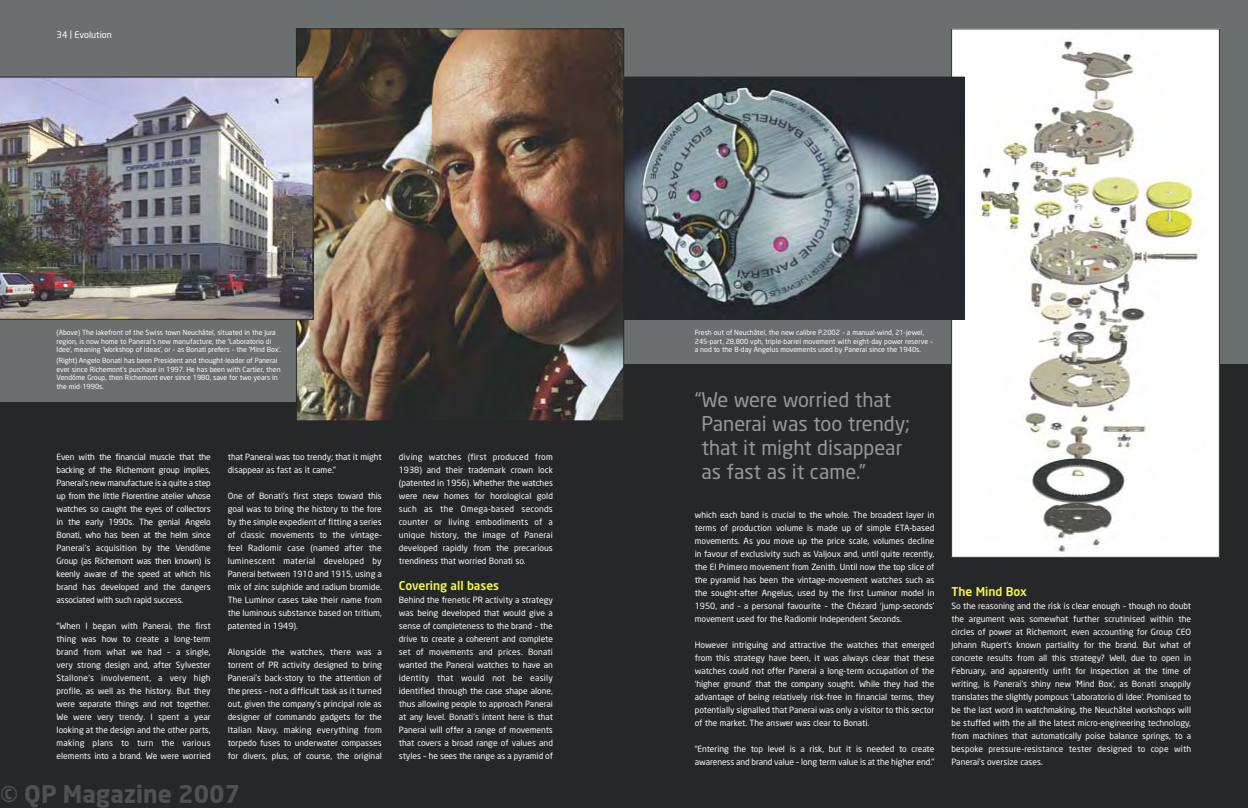
<style>
.page{position:relative;width:1248px;height:808px;background:#fff}
.page>*{position:absolute;margin:0;border:0;box-sizing:border-box;transform-origin:0 0}
.t1{font:700 24px "Neo Sans";color:rgb(255 255 255/.2)}
.t2{font:20px/24px "Neo Sans";color:#979999}
.t3{font:500 12px "Neo Sans";color:#fcf749}
.t4{font:9px "Neo Sans";color:#fff}
.t5{font:8.5px/13px "Neo Sans";color:#fff;text-align:justify}
.t6{font:7px/8.4px "Neo Sans";color:#fff}
</style>
<div class="page">
<div style="left:624px;top:0;width:623px;height:808px;background:#262728"></div>
<div style="left:624px;top:0;width:623px;height:363px;background:#6a6f6f"></div>
<img style="left:953px;top:31px;width:264px;height:524px">
<img style="left:626px;top:79px;width:336px;height:238px">
<div style="left:624px;top:77px;width:340px;height:242px;border:1px solid #262728"></div>
<div style="left:0;top:401px;width:624px;height:407px;background:#262728"></div>
<div style="left:0;top:0;width:624px;height:401px;background:#6a6f6f"></div>
<img style="left:298px;top:31px;width:324px;height:388px">
<img style="left:0;top:77px;width:313px;height:242px">
<p class="t4" style="left:57px;top:31px;width:57px">34 | Evolution</p>
<p class="t6" style="left:57px;top:329px;width:226px">(Above) The lakefront of the Swiss town Neuchâtel, situated in the Jura region, is now home to Panerai’s new manufacture, the ‘Laboratorio di<br>Idee’, meaning ‘Workshop of Ideas’, or – as Bonati prefers – the ‘Mind Box’.</p>
<p class="t6" style="left:57px;top:357px;width:225px">(Right) Angelo Bonati has been President and thought-leader of Panerai ever since Richemont’s purchase in 1997. He has been with Cartier, then Vendôme Group, then Richemont ever since 1980, save for two years in the mid-1990s.</p>
<p class="t5" style="left:57px;top:451px;width:156px">Even with the financial muscle that the backing of the Richemont group implies, Panerai’s new manufacture is a quite a step up from the little Florentine atelier whose watches so caught the eyes of collectors in the early 1990s. The genial Angelo Bonati, who has been at the helm since Panerai’s acquisition by the Vendôme Group (as Richemont was then known) is keenly aware of the speed at which his brand has developed and the dangers associated with such rapid success.</p>
<p class="t5" style="left:57px;top:620px;width:156px">“When I began with Panerai, the first thing was how to create a long-term brand from what we had – a single, very strong design and, after Sylvester Stallone’s involvement, a very high profile, as well as the history. But they were separate things and not together.<br>We were very trendy. I spent a year looking at the design and the other parts, making plans to turn the various elements into a brand. We were worried</p>
<p class="t5" style="left:228px;top:451px;width:156px">that Panerai was too trendy; that it might disappear as fast as it came.”</p>
<p class="t5" style="left:228px;top:490px;width:156px">One of Bonati’s first steps toward this goal was to bring the history to the fore by the simple expedient of fitting a series of classic movements to the vintage&shy;feel Radiomir case (named after the luminescent material developed by Panerai between 1910 and 1915, using a mix of zinc sulphide and radium bromide.<br>The Luminor cases take their name from the luminous substance based on tritium, patented in 1949).</p>
<p class="t5" style="left:228px;top:646px;width:156px">Alongside the watches, there was a torrent of PR activity designed to bring Panerai’s back-story to the attention of the press – not a difficult task as it turned out, given the company’s principal role as designer of commando gadgets for the Italian Navy, making everything from torpedo fuses to underwater compasses for divers, plus, of course, the original</p>
<h1 class="t1" style="left:0;top:778px;width:242px">© QP Magazine 2007</h1>
<p class="t5" style="left:399px;top:451px;width:156px">diving watches (first produced from 1938) and their trademark crown lock (patented in 1956). Whether the watches were new homes for horological gold such as the Omega-based seconds counter or living embodiments of a unique history, the image of Panerai developed rapidly from the precarious trendiness that worried Bonati so.</p>
<h3 class="t3" style="left:399px;top:581px;width:102px">Covering all bases</h3>
<p class="t5" style="left:399px;top:594px;width:156px">Behind the frenetic PR activity a strategy was being developed that would give a sense of completeness to the brand – the drive to create a coherent and complete set of movements and prices. Bonati wanted the Panerai watches to have an identity that would not be easily identified through the case shape alone, thus allowing people to approach Panerai at any level. Bonati’s intent here is that Panerai will offer a range of movements that covers a broad range of values and styles – he sees the range as a pyramid of</p>
<p class="t6" style="left:694px;top:329px;width:240px">Fresh out of Neuchâtel, the new calibre P.2002 – a manual-wind, 21-jewel,<br>245-part, 28,800 vph, triple-barrel movement with eight-day power reserve – a nod to the 8-day Angelus movements used by Panerai since the 1940s.</p>
<h2 class="t2" style="left:701px;top:389px;width:210px;text-indent:-7px">“We were worried that<br>Panerai was too trendy; that it might disappear as fast as it came.”</h2>
<p class="t5" style="left:694px;top:509px;width:241px">which each band is crucial to the whole. The broadest layer in terms of production volume is made up of simple ETA-based movements. As you move up the price scale, volumes decline in favour of exclusivity such as Valjoux and, until quite recently, the El Primero movement from Zenith. Until now the top slice of the pyramid has been the vintage-movement watches such as the sought-after Angelus, used by the first Luminor model in 1950, and – a personal favourite – the Chézard ‘jump-seconds’ movement used for the Radiomir Independent Seconds.</p>
<p class="t5" style="left:694px;top:639px;width:241px">However intriguing and attractive the watches that emerged from this strategy have been, it was always clear that these watches could not offer Panerai a long-term occupation of the ‘higher ground’ that the company sought. While they had the advantage of being relatively risk-free in financial terms, they potentially signalled that Panerai was only a visitor to this sector of the market. The answer was clear to Bonati.</p>
<p class="t5" style="left:694px;top:743px;width:241px">“Entering the top level is a risk, but it is needed to create awareness and brand value – long term value is at the higher end.”</p>
<h3 class="t3" style="left:951px;top:587px;width:77px">The Mind Box</h3>
<p class="t5" style="left:951px;top:600px;width:241px">So the reasoning and the risk is clear enough – though no doubt the argument was somewhat further scrutinised within the circles of power at Richemont, even accounting for Group CEO Johann Rupert’s known partiality for the brand. But what of concrete results from all this strategy? Well, due to open in February, and apparently unfit for inspection at the time of writing, is Panerai’s shiny new ‘Mind Box’, as Bonati snappily translates the slightly pompous ‘Laboratorio di Idee’. Promised to be the last word in watchmaking, the Neuchâtel workshops will be stuffed with the all the latest micro-engineering technology, from machines that automatically poise balance springs, to a bespoke pressure-resistance tester designed to cope with Panerai’s oversize cases.</p>
</div>
